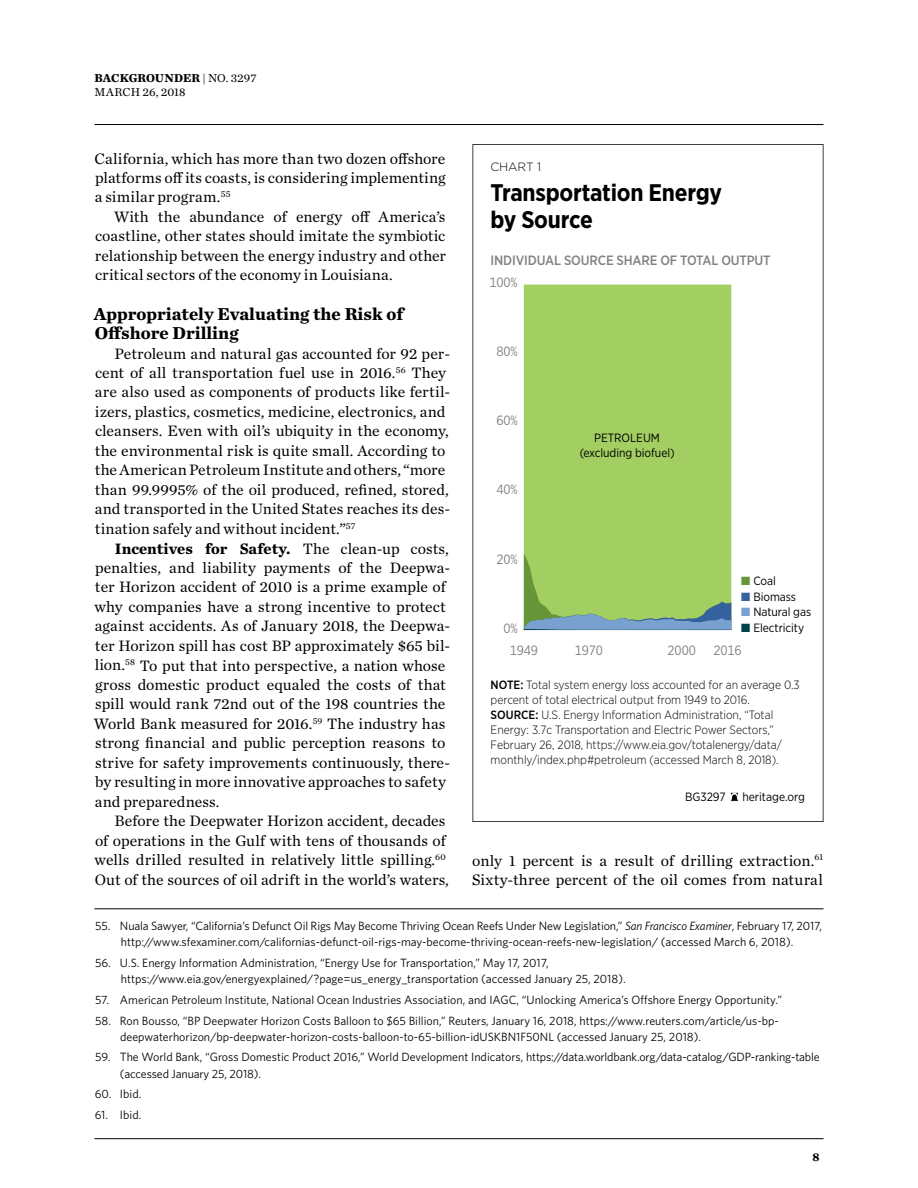
<style>
.page{position:relative;width:918px;height:1188px;background:#fff}
.page>*{position:absolute;margin:0;border:0;box-sizing:border-box;transform-origin:0 0}
.t1{font:700 24px/27px "Gotham Narrow";letter-spacing:-.01em;color:#000}
.t2{font:700 18px/19.5px "Chronicle Text G1";color:#000}
.t3{font:15.75px/19.5px "Chronicle Text G1";color:#000}
.t4{font:13.5px "Gotham Narrow";letter-spacing:-.01em;color:#808285}
.t5{font:500 13.5px "Gotham Narrow";letter-spacing:-.01em;color:#808285}
.t6{font:12px/16.2px "Whitney";color:#000}
.t7{font:300 12px/15px "Gotham Narrow";color:#000}
.t8{font:12px/15.8px "Gotham Narrow";letter-spacing:-.005em;color:#000;text-align:center}
.t9{font:12px/14.4px "Chronicle Text G1";letter-spacing:.01em;color:#000}
.t10{font:300 12px "Gotham";letter-spacing:-.01em;color:#000}
.t11{font:700 12px "Chronicle Text G1";color:#000}
.s1{font-weight:700}
.s2{color:#679539}
.s3{color:#35629e}
.s4{color:#78a1d0}
.s5{color:#00414a}
.s6{font-weight:500}
.s7{font-style:italic}
</style>
<div class="page">
<hr style="left:94px;top:1138px;width:730px;height:1px;background:#000">
<hr style="left:94px;top:124px;width:730px;height:1px;background:#000">
<hr style="left:94px;top:909px;width:730px;height:1px;background:#000">
<svg style="left:472px;top:144px;width:352px;height:678px"></svg>
<svg style="left:730px;top:792px;width:9px;height:10px"></svg>
<p class="t9" style="left:94px;top:70px;width:163px"><span class="s1">BACKGROUNDER</span> | NO. 3297<br>March 26, 2018</p>
<p class="t3" style="left:95px;top:148px;width:353px;text-align:justify">California, which has more than two dozen offshore platforms off its coasts, is considering implementing a similar program.<sup>55</sup></p>
<p class="t3" style="left:95px;top:206px;width:353px;text-align:justify;text-indent:19px">With the abundance of energy off America’s coastline, other states should imitate the symbiotic relationship between the energy industry and other critical sectors of the economy in Louisiana.</p>
<p class="t2" style="left:94px;top:303px;width:311px">Appropriately Evaluating the Risk of<br>Offshore Drilling</p>
<p class="t3" style="left:95px;top:343px;width:357px;text-indent:20px">Petroleum and natural gas accounted for 92 per&shy;cent of all transportation fuel use in 2016.<sup>56</sup> They are also used as components of products like fertil&shy;izers, plastics, cosmetics, medicine, electronics, and cleansers. Even with oil’s ubiquity in the economy, the environmental risk is quite small. According to the American Petroleum Institute and others, “more than 99.9995% of the oil produced, refined, stored, and transported in the United States reaches its des&shy;tination safely and without incident.”<sup>57</sup></p>
<p class="t3" style="left:94px;top:538px;width:358px;text-indent:21px"><span class="s1">Incentives for Safety.</span> The clean-up costs, penalties, and liability payments of the Deepwa&shy;ter Horizon accident of 2010 is a prime example of why companies have a strong incentive to protect against accidents. As of January 2018, the Deepwa&shy;ter Horizon spill has cost BP approximately $65 bil&shy;lion.<sup>58</sup> To put that into perspective, a nation whose gross domestic product equaled the costs of that spill would rank 72nd out of the 198 countries the World Bank measured for 2016.<sup>59</sup> The industry has strong financial and public perception reasons to strive for safety improvements continuously, there&shy;by resulting in more innovative approaches to safety and preparedness.</p>
<p class="t3" style="left:95px;top:811px;width:356px;text-indent:20px">Before the Deepwater Horizon accident, decades of operations in the Gulf with tens of thousands of wells drilled resulted in relatively little spilling.<sup>60<br></sup>Out of the sources of oil adrift in the world’s waters,</p>
<p class="t10" style="left:490px;top:159px;width:52px">CHART 1</p>
<h1 class="t1" style="left:491px;top:179px;width:233px">Transportation Energy by Source</h1>
<p class="t5" style="left:491px;top:251px;width:282px">INDIVIDUAL SOURCE SHARE OF TOTAL OUTPUT</p>
<p class="t4" style="left:490px;top:274px;width:30px">100%</p>
<p class="t4" style="left:497px;top:343px;width:23px">80%</p>
<p class="t4" style="left:497px;top:412px;width:23px">60%</p>
<p class="t8" style="left:579px;top:429px;width:97px">PETROLEUM (excluding biofuel)</p>
<p class="t4" style="left:497px;top:481px;width:23px">40%</p>
<p class="t4" style="left:497px;top:550px;width:23px">20%</p>
<p class="t8" style="left:741px;top:572px;width:36px"><span class="s2">■</span> Coal</p>
<p class="t8" style="left:741px;top:588px;width:57px"><span class="s3">■</span> Biomass</p>
<p class="t8" style="left:741px;top:604px;width:72px"><span class="s4">■</span> Natural gas</p>
<p class="t8" style="left:741px;top:620px;width:65px"><span class="s5">■</span> Electricity</p>
<p class="t4" style="left:504px;top:620px;width:16px">0%</p>
<p class="t4" style="left:510px;top:642px;width:30px">1949</p>
<p class="t4" style="left:575px;top:642px;width:30px">1970</p>
<p class="t4" style="left:668px;top:642px;width:30px">2000</p>
<p class="t4" style="left:713px;top:641px;width:30px">2016</p>
<p class="t7" style="left:491px;top:677px;width:311px"><span class="s6">NOTE:</span> Total system energy loss accounted for an average 0.3 percent of total electrical output from 1949 to 2016.<br><span class="s6">SOURCE:</span> U.S. Energy Information Administration, “Total Energy: 3.7c Transportation and Electric Power Sectors,” February 26, 2018, https://www.eia.gov/totalenergy/data/ monthly/index.php#petroleum (accessed March 8, 2018).</p>
<p class="t8" style="left:685px;top:789px;width:42px">BG3297</p>
<p class="t8" style="left:742px;top:789px;width:64px">heritage.org</p>
<p class="t3" style="left:472px;top:850px;width:352px">only 1 percent is a result of drilling extraction.<sup>61<br></sup>Sixty-three percent of the oil comes from natural</p>
<p class="t6" style="left:95px;top:917px;width:729px;text-align:center">55. Nuala Sawyer, “California’s Defunct Oil Rigs May Become Thriving Ocean Reefs Under New Legislation,” <span class="s7">San Francisco Examiner</span>, February 17, 2017, http://www.sfexaminer.com/californias-defunct-oil-rigs-may-become-thriving-ocean-reefs-new-legislation/ (accessed March 6, 2018).</p>
<p class="t6" style="left:121px;top:954px;width:506px;text-indent:-26px">56. U.S. Energy Information Administration, “Energy Use for Transportation,” May 17, 2017, https://www.eia.gov/energyexplained/?page=us_energy_transportation (accessed January 25, 2018).</p>
<p class="t6" style="left:95px;top:991px;width:688px">57. American Petroleum Institute, National Ocean Industries Association, and IAGC, “Unlocking America’s Offshore Energy Opportunity.”</p>
<p class="t6" style="left:120px;top:1012px;width:660px;text-indent:-25px">58. Ron Bousso, “BP Deepwater Horizon Costs Balloon to $65 Billion,” Reuters, January 16, 2018, https://www.reuters.com/article/us-bp&shy;deepwaterhorizon/bp-deepwater-horizon-costs-balloon-to-65-billion-idUSKBN1F50NL (accessed January 25, 2018).</p>
<p class="t6" style="left:120px;top:1049px;width:701px;text-indent:-25px">59. The World Bank, “Gross Domestic Product 2016,” World Development Indicators, https://data.worldbank.org/data-catalog/GDP-ranking-table (accessed January 25, 2018).</p>
<p class="t6" style="left:95px;top:1086px;width:48px">60. Ibid.</p>
<p class="t6" style="left:95px;top:1106px;width:48px">61. Ibid.</p>
<p class="t11" style="left:813px;top:1148px;width:9px">8</p>
</div>
